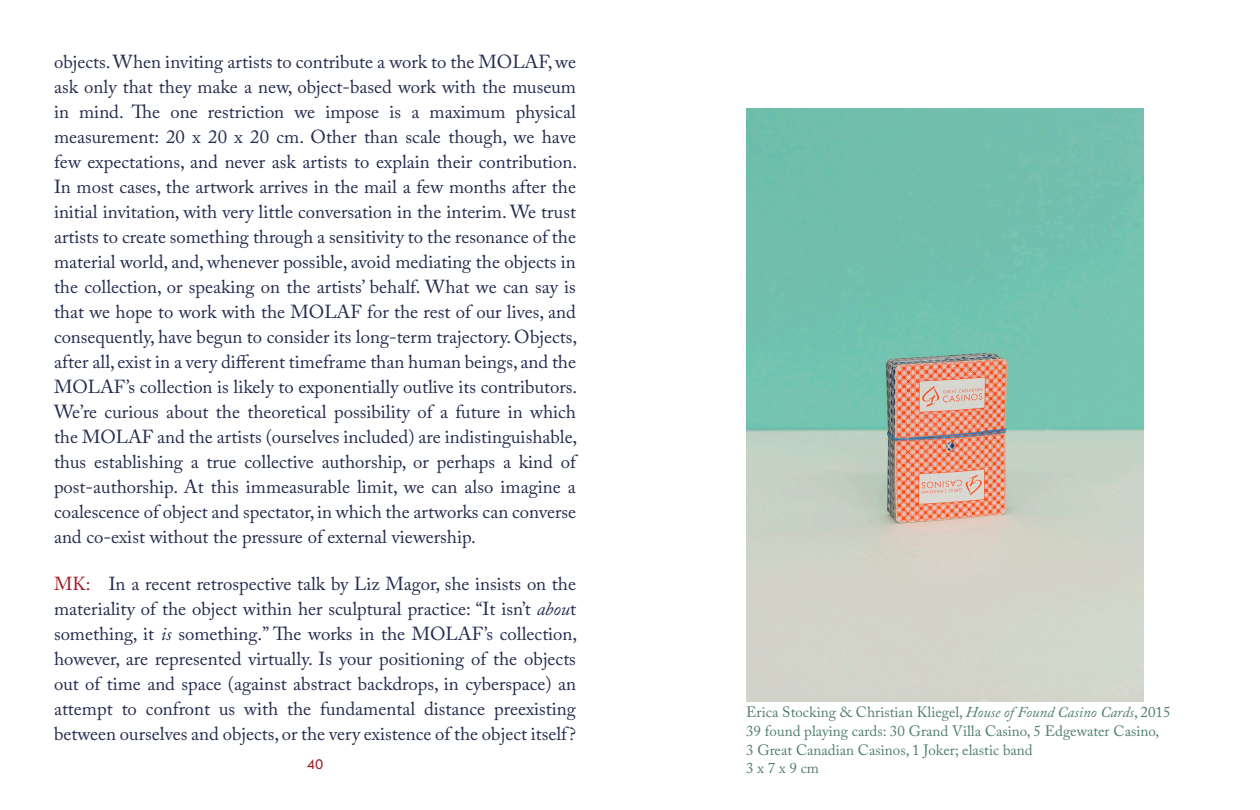
<style>
.page{position:relative;width:1260px;height:810px;background:#fff}
.page>*{position:absolute;margin:0;border:0;box-sizing:border-box;transform-origin:0 0}
.t1{font:18.75px/25px "Adobe Caslon Pro";color:#252b4f;text-align:justify}
.t2{font:15px "Adobe Caslon Pro";color:#4f7e71}
.t3{font:15px "Tw Cen";color:#a11d26}
.s1{color:#a11c26}
.s2{font-style:italic}
</style>
<div class="page">
<img style="left:746px;top:108px;width:398px;height:594px">
<p class="t1" style="left:54px;top:49px;width:525px">objects. When inviting artists to contribute a work to the MOLAF, we ask only that they make a new, object-based work with the museum in mind. The one restriction we impose is a maximum physical measurement: 20 x 20 x 20 cm. Other than scale though, we have few expectations, and never ask artists to explain their contribution.<br>In most cases, the artwork arrives in the mail a few months after the initial invitation, with very little conversation in the interim. We trust artists to create something through a sensitivity to the resonance of the material world, and, whenever possible, avoid mediating the objects in the collection, or speaking on the artists’ behalf. What we can say is that we hope to work with the MOLAF for the rest of our lives, and consequently, have begun to consider its long-term trajectory. Objects, after all, exist in a very different timeframe than human beings, and the MOLAF’s collection is likely to exponentially outlive its contributors.<br>We’re curious about the theoretical possibility of a future in which the MOLAF and the artists (ourselves included) are indistinguishable, thus establishing a true collective authorship, or perhaps a kind of post-authorship. At this immeasurable limit, we can also imagine a coalescence of object and spectator, in which the artworks can converse and co-exist without the pressure of external viewership.</p>
<p class="t1" style="left:54px;top:571px;width:525px"><span class="s1">MK:</span> In a recent retrospective talk by Liz Magor, she insists on the materiality of the object within her sculptural practice: “It isn’t <span class="s2">abou</span>t something, it <span class="s2">is</span> something.” The works in the MOLAF’s collection, however, are represented virtually. Is your positioning of the objects out of time and space (against abstract backdrops, in cyberspace) an attempt to confront us with the fundamental distance preexisting between ourselves and objects, or the very existence of the object itself?</p>
<p class="t3" style="left:307px;top:755px;width:18px">40</p>
<p class="t2" style="left:746px;top:703px;width:426px">Erica Stocking &amp; Christian Kliegel, <span class="s2">House of Found Casino Cards</span>, 2015</p>
<p class="t2" style="left:746px;top:722px;width:415px">39 found playing cards: 30 Grand Villa Casino, 5 Edgewater Casino,</p>
<p class="t2" style="left:746px;top:741px;width:288px">3 Great Canadian Casinos, 1 Joker; elastic band</p>
<p class="t2" style="left:746px;top:759px;width:74px">3 x 7 x 9 cm</p>
</div>
